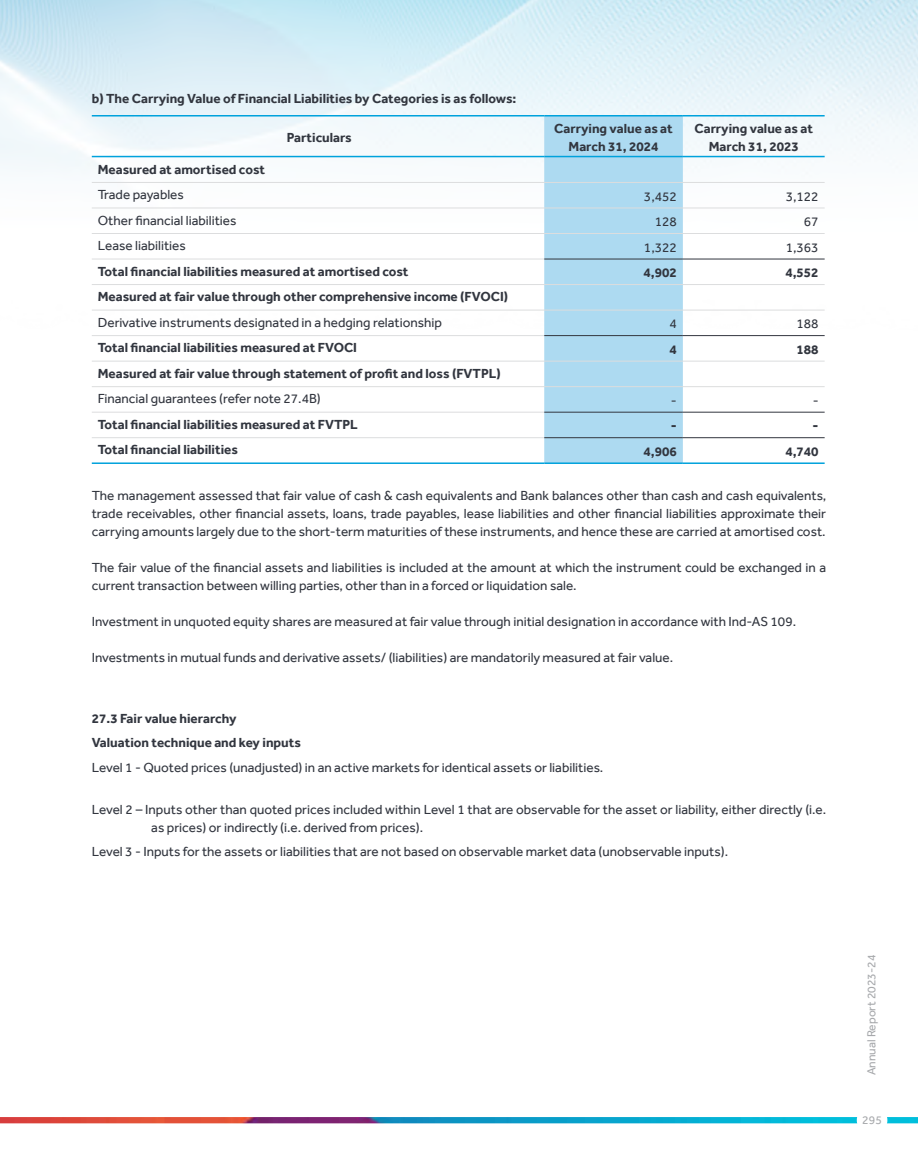
<style>
.page{position:relative;width:918px;height:1167px;background:#fff}
.page>*{position:absolute;margin:0;border:0;box-sizing:border-box;transform-origin:0 0}
.t1{font:13.5px/18px "Effra";color:#32363f}
.t2{font:700 13.5px/18px "Effra";color:#32363f;text-align:center}
.t3{font:12px "Effra";color:#a7a9ac}
</style>
<div class="page">
<img style="left:0;top:0;width:918px;height:464px">
<img style="left:0;top:1117px;width:918px;height:6px">
<div style="left:857px;top:1104px;width:30px;height:31px;background:#fff;border-radius:50%"></div>
<div style="left:544px;top:116px;width:139px;height:346px;background:#addaf1"></div>
<hr style="left:92px;top:115px;width:452px;height:1px;background:#00a2dc">
<hr style="left:544px;top:115px;width:139px;height:1px;background:#00a2dc">
<hr style="left:683px;top:115px;width:142px;height:1px;background:#00a2dc">
<hr style="left:92px;top:156px;width:452px;height:1px;background:#00a2dc">
<hr style="left:544px;top:156px;width:139px;height:1px;background:#00a2dc">
<hr style="left:683px;top:156px;width:142px;height:1px;background:#00a2dc">
<hr style="left:92px;top:182px;width:452px;height:1px;background:#dcddde">
<hr style="left:544px;top:182px;width:139px;height:1px;background:#dcddde">
<hr style="left:683px;top:182px;width:142px;height:1px;background:#dcddde">
<hr style="left:92px;top:207px;width:452px;height:1px;background:#dcddde">
<hr style="left:544px;top:207px;width:139px;height:1px;background:#dcddde">
<hr style="left:683px;top:207px;width:142px;height:1px;background:#dcddde">
<hr style="left:92px;top:233px;width:452px;height:1px;background:#dcddde">
<hr style="left:544px;top:233px;width:139px;height:1px;background:#dcddde">
<hr style="left:683px;top:233px;width:142px;height:1px;background:#dcddde">
<hr style="left:92px;top:259px;width:452px;height:1px;background:#dcddde">
<hr style="left:92px;top:284px;width:452px;height:1px;background:#dcddde">
<hr style="left:92px;top:310px;width:452px;height:1px;background:#dcddde">
<hr style="left:544px;top:310px;width:139px;height:1px;background:#dcddde">
<hr style="left:683px;top:310px;width:142px;height:1px;background:#dcddde">
<hr style="left:92px;top:335px;width:452px;height:1px;background:#dcddde">
<hr style="left:544px;top:259px;width:139px;height:1px;background:#32363f">
<hr style="left:683px;top:259px;width:142px;height:1px;background:#32363f">
<hr style="left:544px;top:335px;width:139px;height:1px;background:#32363f">
<hr style="left:683px;top:335px;width:142px;height:1px;background:#32363f">
<hr style="left:92px;top:462px;width:452px;height:2px;background:#00a2dc">
<hr style="left:544px;top:462px;width:139px;height:2px;background:#00a2dc">
<hr style="left:683px;top:462px;width:142px;height:2px;background:#00a2dc">
<hr style="left:544px;top:284px;width:139px;height:1px;background:#dcddde">
<hr style="left:683px;top:284px;width:142px;height:1px;background:#dcddde">
<hr style="left:92px;top:361px;width:452px;height:1px;background:#dcddde">
<hr style="left:544px;top:361px;width:139px;height:1px;background:#dcddde">
<hr style="left:683px;top:361px;width:142px;height:1px;background:#dcddde">
<hr style="left:92px;top:386px;width:452px;height:1px;background:#dcddde">
<hr style="left:544px;top:386px;width:139px;height:1px;background:#dcddde">
<hr style="left:683px;top:386px;width:142px;height:1px;background:#dcddde">
<hr style="left:92px;top:412px;width:452px;height:1px;background:#dcddde">
<hr style="left:92px;top:437px;width:452px;height:1px;background:#dcddde">
<hr style="left:544px;top:437px;width:139px;height:1px;background:#32363f">
<hr style="left:683px;top:437px;width:142px;height:1px;background:#32363f">
<hr style="left:544px;top:412px;width:139px;height:1px;background:#32363f">
<hr style="left:683px;top:412px;width:142px;height:1px;background:#32363f">
<p class="t2" style="left:92px;top:89px;width:426px">b) The Carrying Value of Financial Liabilities by Categories is as follows:</p>
<p class="t2" style="left:287px;top:128px;width:67px">Particulars</p>
<p class="t2" style="left:554px;top:119px;width:120px">Carrying value as at<br>March 31, 2024</p>
<p class="t2" style="left:694px;top:119px;width:120px">Carrying value as at<br>March 31, 2023</p>
<p class="t2" style="left:98px;top:160px;width:169px">Measured at amortised cost</p>
<p class="t1" style="left:98px;top:185px;width:88px">Trade payables</p>
<p class="t1" style="left:644px;top:187px;width:34px">3,452</p>
<p class="t1" style="left:786px;top:187px;width:34px">3,122</p>
<p class="t1" style="left:98px;top:211px;width:140px">Other financial liabilities</p>
<p class="t1" style="left:655px;top:212px;width:24px">128</p>
<p class="t1" style="left:804px;top:212px;width:16px">67</p>
<p class="t1" style="left:98px;top:236px;width:90px">Lease liabilities</p>
<p class="t1" style="left:644px;top:238px;width:34px">1,322</p>
<p class="t1" style="left:786px;top:238px;width:34px">1,363</p>
<p class="t2" style="left:98px;top:262px;width:312px">Total financial liabilities measured at amortised cost</p>
<p class="t2" style="left:644px;top:263px;width:35px">4,902</p>
<p class="t2" style="left:785px;top:263px;width:35px">4,552</p>
<p class="t2" style="left:98px;top:287px;width:412px">Measured at fair value through other comprehensive income (FVOCI)</p>
<p class="t1" style="left:98px;top:313px;width:346px">Derivative instruments designated in a hedging relationship</p>
<p class="t1" style="left:670px;top:314px;width:9px">4</p>
<p class="t1" style="left:797px;top:314px;width:24px">188</p>
<p class="t2" style="left:98px;top:338px;width:261px">Total financial liabilities measured at FVOCI</p>
<p class="t2" style="left:670px;top:340px;width:9px">4</p>
<p class="t2" style="left:797px;top:340px;width:24px">188</p>
<p class="t2" style="left:98px;top:364px;width:404px">Measured at fair value through statement of profit and loss (FVTPL)</p>
<p class="t1" style="left:98px;top:390px;width:225px">Financial guarantees (refer note 27.4B)</p>
<p class="t1" style="left:671px;top:391px;width:7px">-</p>
<p class="t1" style="left:813px;top:391px;width:7px">-</p>
<p class="t2" style="left:98px;top:415px;width:262px">Total financial liabilities measured at FVTPL</p>
<p class="t2" style="left:671px;top:416px;width:8px">-</p>
<p class="t2" style="left:813px;top:416px;width:8px">-</p>
<p class="t2" style="left:98px;top:440px;width:142px">Total financial liabilities</p>
<p class="t2" style="left:644px;top:442px;width:35px">4,906</p>
<p class="t2" style="left:785px;top:442px;width:35px">4,740</p>
<p class="t1" style="left:92px;top:486px;width:736px;text-align:justify">The management assessed that fair value of cash &amp; cash equivalents and Bank balances other than cash and cash equivalents, trade receivables, other financial assets, loans, trade payables, lease liabilities and other financial liabilities approximate their carrying amounts largely due to the short-term maturities of these instruments, and hence these are carried at amortised cost.</p>
<p class="t1" style="left:92px;top:558px;width:736px">The fair value of the financial assets and liabilities is included at the amount at which the instrument could be exchanged in a current transaction between willing parties, other than in a forced or liquidation sale.</p>
<p class="t1" style="left:92px;top:612px;width:706px">Investment in unquoted equity shares are measured at fair value through initial designation in accordance with Ind-AS 109.</p>
<p class="t1" style="left:92px;top:648px;width:583px">Investments in mutual funds and derivative assets/ (liabilities) are mandatorily measured at fair value.</p>
<p class="t2" style="left:92px;top:705px;width:211px;line-height:24.5px;text-align:left">27.3 Fair value hierarchy<br>Valuation technique and key inputs</p>
<p class="t1" style="left:92px;top:757px;width:513px">Level 1 - Quoted prices (unadjusted) in an active markets for identical assets or liabilities.</p>
<p class="t1" style="left:151px;top:800px;width:676px;text-indent:-60px">Level 2 – Inputs other than quoted prices included within Level 1 that are observable for the asset or liability, either directly (i.e. as prices) or indirectly (i.e. derived from prices).</p>
<p class="t1" style="left:92px;top:842px;width:638px">Level 3 - Inputs for the assets or liabilities that are not based on observable market data (unobservable inputs).</p>
<p class="t3" style="left:865px;top:1075px;width:122px;rotate:-90deg">Annual Report 2023-24</p>
<p class="t3" style="left:862px;top:1113px;width:21px">295</p>
</div>
